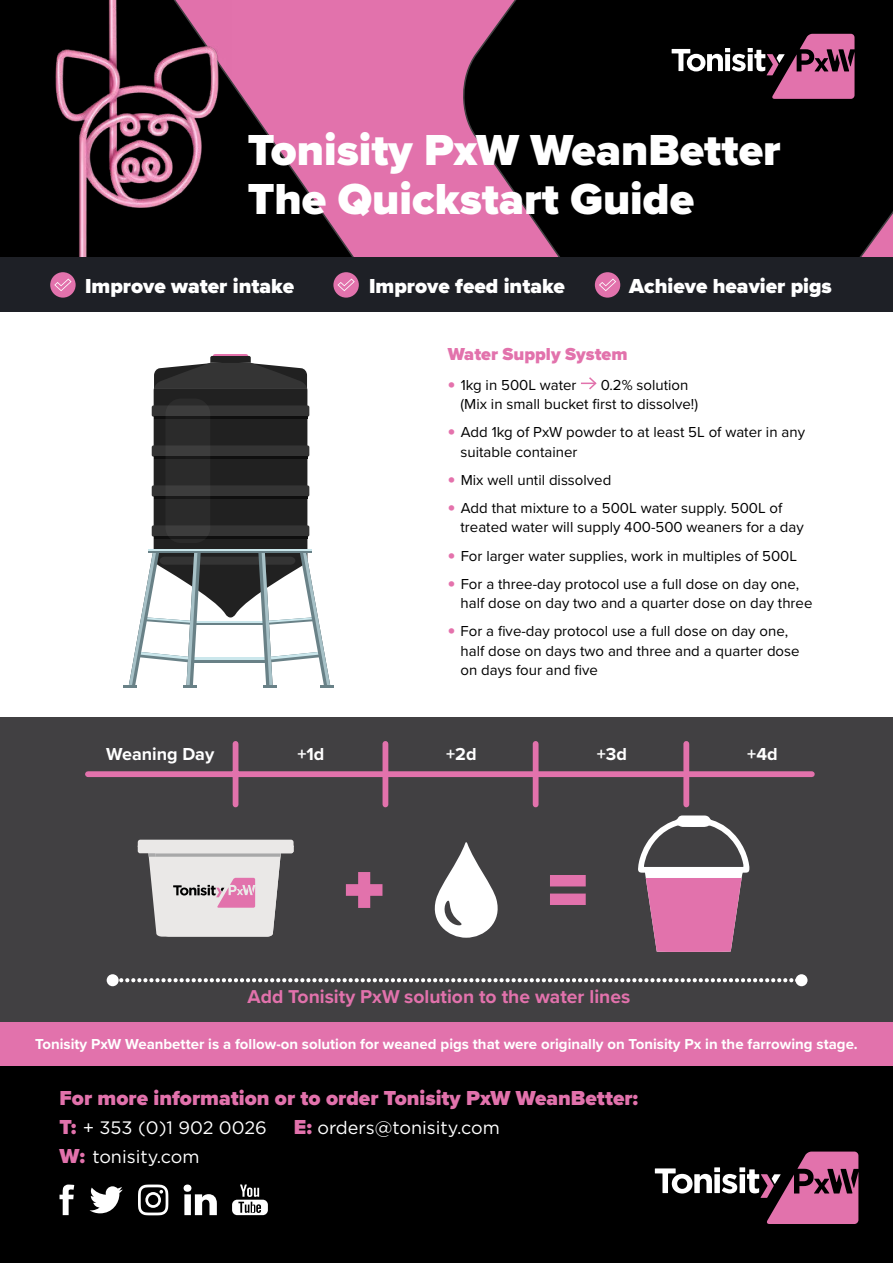
<style>
.page{position:relative;width:893px;height:1263px;background:#fff}
.page>*{position:absolute;margin:0;border:0;box-sizing:border-box;transform-origin:0 0}
.t1{font:900 45px/49.8px "Proxima Nova";color:#fff}
.t2{font:900 21px "Proxima Nova";color:#fff}
.t3{font:900 21px "Proxima Nova";color:#e272ac}
.t4{font:700 19.35px "Proxima Nova";color:#e272ac}
.t5{font:18px "Gotham Pro";color:#fff}
.t6{font:700 18px "Proxima Nova";color:#fff}
.t7{font:900 18px "Proxima Nova";color:#e272ac}
.t8{font:15px/19.5px "Proxima Nova";color:#000}
.t9{font:700 15px "Proxima Nova";color:#fff}
.s1{font-weight:900;font-size:21px;color:#e472ac}
.s2{font-family:"Proxima Nova";font-weight:900;font-size:21px;color:#e272ac}
</style>
<div class="page">
<div style="left:0;top:1064px;width:893px;height:199px;background:#000"></div>
<svg style="left:60px;top:1184px;width:14px;height:31px"></svg>
<svg style="left:90px;top:1186px;width:33px;height:27px"></svg>
<svg style="left:232px;top:1184px;width:36px;height:31px"></svg>
<svg style="left:184px;top:1184px;width:33px;height:31px"></svg>
<svg style="left:138px;top:1184px;width:30px;height:31px"></svg>
<svg style="left:655px;top:1151px;width:203px;height:73px"></svg>
<div style="left:0;top:1020px;width:893px;height:46px;background:#e272ac"></div>
<svg style="left:0;top:0;width:893px;height:258px;background:#4d273b"></svg>
<img style="left:54px;top:0;width:177px;height:258px">
<svg style="left:672px;top:34px;width:182px;height:65px;background:#5c3a4b"></svg>
<svg style="left:124px;top:354px;width:206px;height:334px"></svg>
<hr style="left:320px;top:685px;width:14px;height:3px;background:#698187">
<svg style="left:581px;top:377px;width:16px;height:13px"></svg>
<div style="left:0;top:717px;width:893px;height:304px;background:#414042"></div>
<div style="left:88px;top:771px;width:724px;height:6px;background:#e272ac"></div>
<div style="left:233px;top:744px;width:5px;height:60px;background:#e272ac"></div>
<svg style="left:434px;top:842px;width:64px;height:96px"></svg>
<svg style="left:346px;top:872px;width:36px;height:36px"></svg>
<svg style="left:550px;top:875px;width:36px;height:30px"></svg>
<svg style="left:138px;top:840px;width:156px;height:97px"></svg>
<svg style="left:638px;top:815px;width:111px;height:137px"></svg>
<div style="left:0;top:258px;width:893px;height:54px;background:#1e2026"></div>
<div style="left:333px;top:272px;width:26px;height:26px;background:#e272ac;border-radius:50%"></div>
<svg style="left:337px;top:279px;width:18px;height:12px"></svg>
<div style="left:595px;top:272px;width:25px;height:26px;background:#e272ac;border-radius:50%"></div>
<svg style="left:599px;top:279px;width:17px;height:12px"></svg>
<div style="left:50px;top:272px;width:26px;height:26px;background:#e272ac;border-radius:50%"></div>
<svg style="left:54px;top:279px;width:18px;height:12px"></svg>
<div style="left:383px;top:744px;width:5px;height:60px;background:#e272ac"></div>
<div style="left:533px;top:744px;width:6px;height:60px;background:#e272ac"></div>
<div style="left:683px;top:744px;width:6px;height:60px;background:#e272ac"></div>
<svg style="left:118px;top:978px;width:676px;height:5px"></svg>
<div style="left:107px;top:974px;width:12px;height:12px;background:#fff;border-radius:50%"></div>
<div style="left:795px;top:974px;width:12px;height:12px;background:#fff;border-radius:50%"></div>
<h1 class="t1" style="left:248px;top:124px;width:534px">Tonisity PxW WeanBetter<br>The Quickstart Guide</h1>
<h2 class="t2" style="left:85px;top:270px;width:211px">Improve water intake</h2>
<h2 class="t2" style="left:369px;top:270px;width:197px">Improve feed intake</h2>
<h2 class="t2" style="left:629px;top:270px;width:204px">Achieve heavier pigs</h2>
<p class="t7" style="left:448px;top:340px;width:181px">Water Supply System</p>
<p class="t8" style="left:448px;top:375px;width:130px"><span class="s1">•</span> 1kg in 500L water</p>
<p class="t8" style="left:461px;top:375px;width:239px;text-indent:140px">0.2% solution (Mix in small bucket first to dissolve!)</p>
<p class="t8" style="left:461px;top:422px;width:346px;text-indent:-13px"><span class="s1">•</span> Add 1kg of PxW powder to at least 5L of water in any suitable container</p>
<p class="t8" style="left:448px;top:470px;width:165px"><span class="s1">•</span> Mix well until dissolved</p>
<p class="t8" style="left:461px;top:498px;width:345px;text-indent:-13px"><span class="s1">•</span> Add that mixture to a 500L water supply. 500L of treated water will supply 400-500 weaners for a day</p>
<p class="t8" style="left:448px;top:545px;width:351px"><span class="s1">•</span> For larger water supplies, work in multiples of 500L</p>
<p class="t8" style="left:461px;top:573px;width:353px;text-indent:-13px"><span class="s1">•</span> For a three-day protocol use a full dose on day one, half dose on day two and a quarter dose on day three</p>
<p class="t8" style="left:461px;top:621px;width:341px;text-indent:-13px"><span class="s1">•</span> For a five-day protocol use a full dose on day one, half dose on days two and three and a quarter dose on days four and five</p>
<p class="t6" style="left:106px;top:740px;width:109px">Weaning Day</p>
<p class="t6" style="left:297px;top:740px;width:29px">+1d</p>
<p class="t6" style="left:446px;top:740px;width:32px">+2d</p>
<p class="t6" style="left:597px;top:740px;width:32px">+3d</p>
<p class="t6" style="left:747px;top:740px;width:32px">+4d</p>
<p class="t4" style="left:247px;top:982px;width:384px">Add Tonisity PxW solution to the water lines</p>
<p class="t9" style="left:35px;top:1032px;width:824px">Tonisity PxW Weanbetter is a follow-on solution for weaned pigs that were originally on Tonisity Px in the farrowing stage.</p>
<h2 class="t3" style="left:60px;top:1083px;width:580px">For more information or to order Tonisity PxW WeanBetter:</h2>
<p class="t5" style="left:60px;top:1118px;width:209px"><span class="s2">T:</span> + 353 (0)1 902 0026</p>
<p class="t5" style="left:294px;top:1118px;width:207px"><span class="s2">E:</span> orders@tonisity.com</p>
<p class="t5" style="left:60px;top:1146px;width:142px"><span class="s2">W:</span> tonisity.com</p>
</div>
